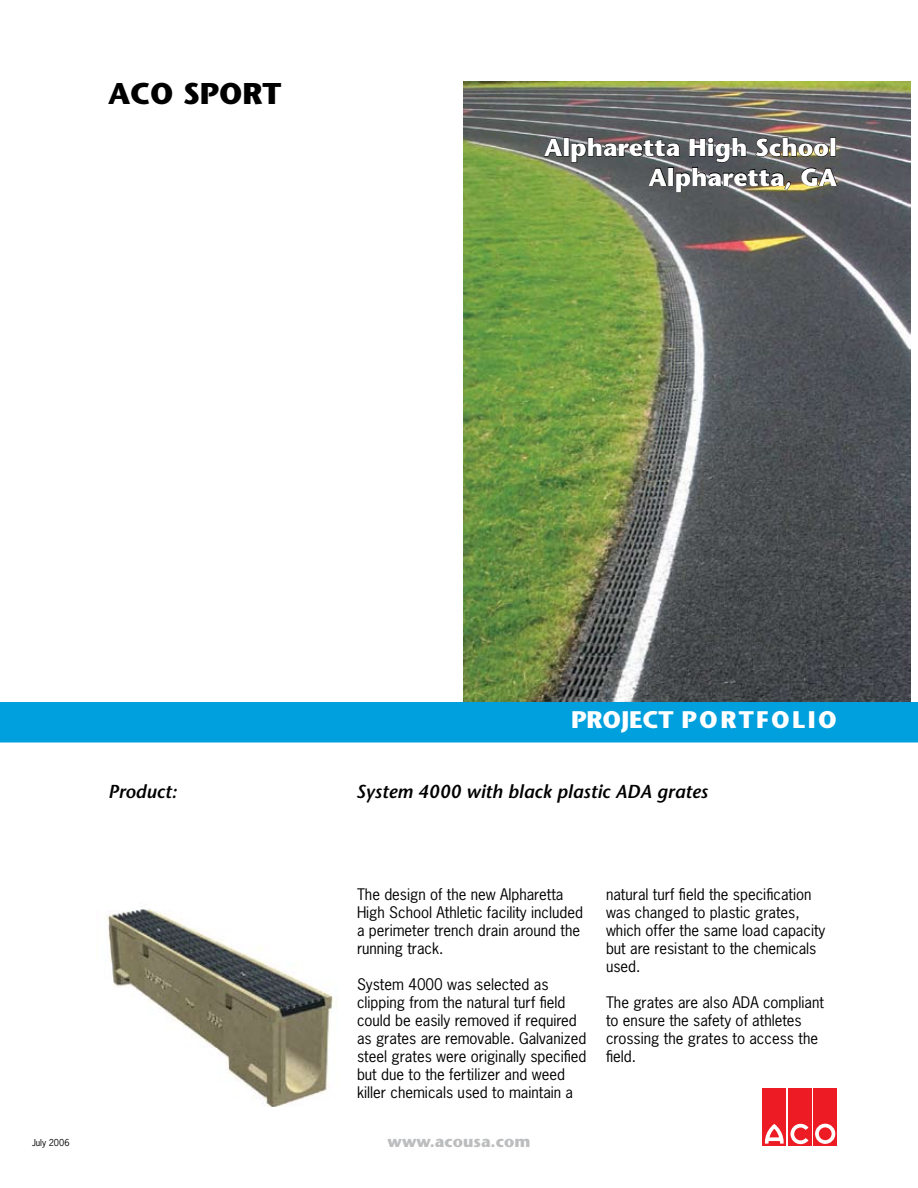
<style>
.page{position:relative;width:918px;height:1188px;background:#fff}
.page>*{position:absolute;margin:0;border:0;box-sizing:border-box;transform-origin:0 0}
.t1{font:700 30px "Stone Sans";color:#000}
.t2{font:700 24.6px/29.5px "Stone Sans";color:#fff;text-align:right}
.t3{font:700 24px "Stone Sans";letter-spacing:.1em;color:#fff}
.t4{font:italic 600 18.75px "Stone Sans";color:#000}
.t5{font:700 16.2px "Stone Sans";color:#bcbdbf}
.t6{font:15px/18px "News Gothic";color:#000}
.t7{font:9px "News Gothic";color:#000}
</style>
<div class="page">
<img style="left:464px;top:81px;width:446px;height:621px">
<svg style="left:543px;top:138px;width:20px;height:19px"></svg>
<div style="left:564px;top:138px;width:5px;height:18px;border:1px solid #000"></div>
<img style="left:571px;top:137px;width:267px;height:55px">
<div style="left:0;top:702px;width:918px;height:40px;background:#009fde"></div>
<img style="left:106px;top:909px;width:231px;height:198px">
<div style="left:763px;top:1089px;width:23px;height:57px;background:#ed1c24"></div>
<div style="left:788px;top:1089px;width:24px;height:57px;background:#ed1c24"></div>
<div style="left:813px;top:1089px;width:24px;height:57px;background:#ed1c24"></div>
<svg style="left:815px;top:1124px;width:20px;height:20px"></svg>
<svg style="left:764px;top:1124px;width:45px;height:20px"></svg>
<h1 class="t1" style="left:108px;top:76px;width:175px">ACO SPORT</h1>
<h2 class="t2" style="left:544px;top:133px;width:294px">Alpharetta High School<br>Alpharetta, GA</h2>
<p class="t7" style="left:32px;top:1137px;width:39px">July 2006</p>
<h3 class="t3" style="left:571px;top:706px;width:267px">PROJECT PORTFOLIO</h3>
<p class="t4" style="left:108px;top:780px;width:70px">Product:</p>
<p class="t4" style="left:356px;top:780px;width:353px">System 4000 with black plastic ADA grates</p>
<p class="t6" style="left:357px;top:885px;width:228px">The design of the new Alpharetta<br>High School Athletic facility included a perimeter trench drain around the running track.</p>
<p class="t6" style="left:357px;top:975px;width:231px">System 4000 was selected as clipping from the natural turf field could be easily removed if required as grates are removable. Galvanized steel grates were originally specified but due to the fertilizer and weed killer chemicals used to maintain a</p>
<p class="t5" style="left:388px;top:1132px;width:144px">www.acousa.com</p>
<p class="t6" style="left:606px;top:885px;width:221px">natural turf field the specification was changed to plastic grates, which offer the same load capacity but are resistant to the chemicals used.</p>
<p class="t6" style="left:606px;top:993px;width:219px">The grates are also ADA compliant to ensure the safety of athletes crossing the grates to access the field.</p>
</div>
